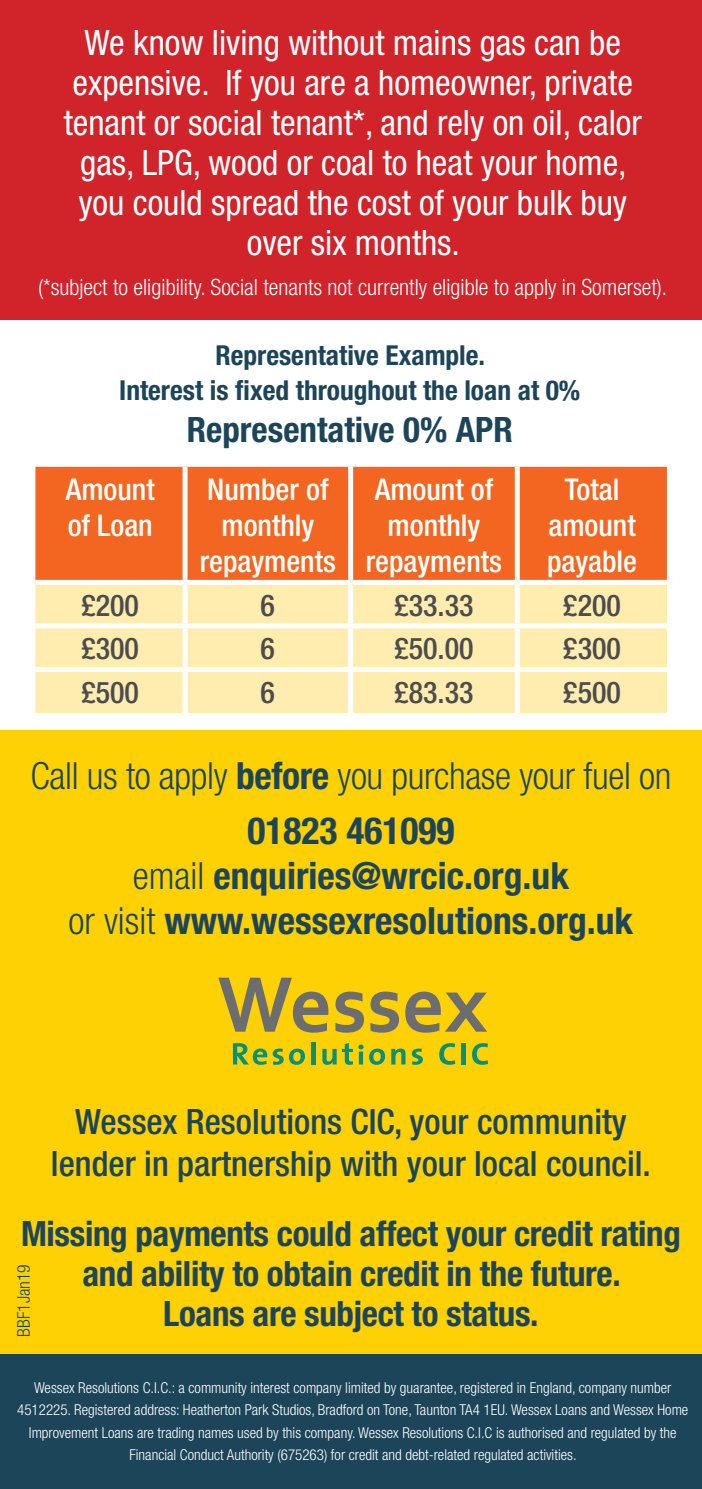
<style>
.page{position:relative;width:702px;height:1489px;background:#fff}
.page>*{position:absolute;margin:0;border:0;box-sizing:border-box;transform-origin:0 0}
.t1{font:700 condensed 37.5px "Helvetica Neue";color:#1d455a}
.t2{font:300 condensed 37.5px "Helvetica Neue";letter-spacing:-.01em;color:#1d455a}
.t3{font:condensed 35px/40px "Helvetica Neue";color:#fff;text-align:center}
.t4{font:700 condensed 35px/40px "Helvetica Neue";letter-spacing:-.01em;color:#1d455a;text-align:center}
.t5{font:500 condensed 35px "Helvetica Neue";color:#1d455a}
.t6{font:500 condensed 30px/36px "Helvetica Neue";color:#fff;text-align:center}
.t7{font:500 condensed 30px "Helvetica Neue";color:#4b4c4d}
.t8{font:700 condensed 27.5px "Helvetica Neue";color:#1d455a}
.t9{font:300 condensed 22.5px "Helvetica Neue";color:#fff}
.t10{font:300 condensed 17.5px "Helvetica Neue";color:#1d455a}
.t11{font:300 condensed 15px/22.5px "Helvetica Neue";color:#fff;text-align:center}
.s1{font-weight:700}
.s2{font-weight:300}
</style>
<div class="page">
<div style="left:0;top:1354px;width:702px;height:134px;background:#1d455a"></div>
<div style="left:0;top:0;width:702px;height:319px;background:#d1232a"></div>
<div style="left:0;top:730px;width:702px;height:624px;background:#fed105"></div>
<div style="left:35px;top:467px;width:632px;height:113px;background:#f36621"></div>
<div style="left:35px;top:585px;width:632px;height:128px;background:#ffecaf"></div>
<div style="left:182px;top:467px;width:5px;height:113px;background:#fff"></div>
<div style="left:348px;top:467px;width:5px;height:113px;background:#fff"></div>
<div style="left:514px;top:467px;width:5px;height:113px;background:#fff"></div>
<div style="left:182px;top:585px;width:5px;height:38px;background:#fff"></div>
<div style="left:348px;top:585px;width:5px;height:38px;background:#fff"></div>
<div style="left:514px;top:585px;width:5px;height:38px;background:#fff"></div>
<div style="left:182px;top:628px;width:5px;height:39px;background:#fff"></div>
<div style="left:348px;top:628px;width:5px;height:39px;background:#fff"></div>
<div style="left:514px;top:628px;width:5px;height:39px;background:#fff"></div>
<div style="left:182px;top:672px;width:5px;height:41px;background:#fff"></div>
<div style="left:348px;top:672px;width:5px;height:41px;background:#fff"></div>
<div style="left:514px;top:672px;width:5px;height:41px;background:#fff"></div>
<div style="left:35px;top:623px;width:150px;height:5px;background:#fff"></div>
<div style="left:185px;top:623px;width:165px;height:5px;background:#fff"></div>
<div style="left:350px;top:623px;width:167px;height:5px;background:#fff"></div>
<div style="left:517px;top:623px;width:150px;height:5px;background:#fff"></div>
<div style="left:35px;top:667px;width:150px;height:5px;background:#fff"></div>
<div style="left:185px;top:667px;width:165px;height:5px;background:#fff"></div>
<div style="left:350px;top:667px;width:167px;height:5px;background:#fff"></div>
<div style="left:517px;top:667px;width:150px;height:5px;background:#fff"></div>
<svg style="left:218px;top:977px;width:110px;height:55px"></svg>
<svg style="left:335px;top:991px;width:29px;height:41px"></svg>
<svg style="left:370px;top:991px;width:29px;height:41px"></svg>
<svg style="left:405px;top:991px;width:82px;height:41px"></svg>
<svg style="left:233px;top:1043px;width:34px;height:21px"></svg>
<svg style="left:273px;top:1048px;width:32px;height:16px"></svg>
<hr style="left:311px;top:1041px;width:4px;height:23px;background:#079076">
<svg style="left:322px;top:1048px;width:14px;height:16px"></svg>
<svg style="left:342px;top:1043px;width:21px;height:21px"></svg>
<svg style="left:369px;top:1048px;width:16px;height:16px"></svg>
<svg style="left:391px;top:1048px;width:14px;height:16px"></svg>
<svg style="left:412px;top:1048px;width:11px;height:16px"></svg>
<svg style="left:439px;top:1043px;width:16px;height:21px"></svg>
<hr style="left:461px;top:1043px;width:4px;height:21px;background:#079076">
<svg style="left:472px;top:1043px;width:16px;height:21px"></svg>
<p class="t3" style="left:64px;top:23px;width:579px">We know living without mains gas can be expensive. If you are a homeowner, private tenant or social tenant*, and rely on oil, calor gas, LPG, wood or coal to heat your home,</p>
<p class="t3" style="left:78px;top:183px;width:550px">you could spread the cost of your bulk buy</p>
<p class="t3" style="left:247px;top:223px;width:214px">over six months.</p>
<p class="t9" style="left:38px;top:274px;width:630px">(*subject to eligibility. Social tenants not currently eligible to apply in Somerset).</p>
<p class="t8" style="left:215px;top:338px;width:271px">Representative Example.</p>
<p class="t8" style="left:119px;top:373px;width:462px">Interest is fixed throughout the loan at 0%</p>
<p class="t4" style="left:187px;top:409px;width:327px">Representative 0% APR</p>
<p class="t6" style="left:66px;top:471px;width:90px;text-align:left">Amount of Loan</p>
<p class="t6" style="left:200px;top:471px;width:137px">Number of monthly repayments</p>
<p class="t6" style="left:375px;top:471px;width:120px">Amount of monthly</p>
<p class="t6" style="left:366px;top:543px;width:137px">repayments</p>
<p class="t6" style="left:547px;top:471px;width:91px">Total amount payable</p>
<p class="t7" style="left:81px;top:587px;width:59px">£200</p>
<p class="t7" style="left:260px;top:587px;width:16px">6</p>
<p class="t7" style="left:394px;top:587px;width:81px">£33.33</p>
<p class="t7" style="left:563px;top:587px;width:59px">£200</p>
<p class="t7" style="left:81px;top:631px;width:59px">£300</p>
<p class="t7" style="left:260px;top:631px;width:16px">6</p>
<p class="t7" style="left:394px;top:631px;width:81px">£50.00</p>
<p class="t7" style="left:563px;top:631px;width:59px">£300</p>
<p class="t7" style="left:81px;top:674px;width:59px">£500</p>
<p class="t7" style="left:260px;top:674px;width:16px">6</p>
<p class="t7" style="left:394px;top:674px;width:81px">£83.33</p>
<p class="t7" style="left:563px;top:674px;width:59px">£500</p>
<p class="t2" style="left:30px;top:754px;width:642px">Call us to apply <span class="s1">before</span> you purchase your fuel on</p>
<p class="t1" style="left:247px;top:807px;width:208px">01823 461099</p>
<p class="t1" style="left:133px;top:852px;width:437px"><span class="s2">email</span> enquiries@wrcic.org.uk</p>
<p class="t1" style="left:69px;top:897px;width:566px"><span class="s2">or visit</span> www.wessexresolutions.org.uk</p>
<p class="t5" style="left:75px;top:1100px;width:553px">Wessex Resolutions CIC, your community</p>
<p class="t5" style="left:51px;top:1142px;width:601px">lender in partnership with your local council.</p>
<p class="t4" style="left:21px;top:1212px;width:661px">Missing payments could affect your credit rating and ability to obtain credit in the future.</p>
<p class="t4" style="left:163px;top:1292px;width:377px">Loans are subject to status.</p>
<p class="t10" style="left:14px;top:1336px;width:74px;rotate:-90deg">BBF1Jan19</p>
<p class="t11" style="left:17px;top:1375px;width:672px">Wessex Resolutions C.I.C.: a community interest company limited by guarantee, registered in England, company number 4512225. Registered address: Heatherton Park Studios, Bradford on Tone, Taunton TA4 1EU. Wessex Loans and Wessex Home Improvement Loans are trading names used by this company. Wessex Resolutions C.I.C is authorised and regulated by the Financial Conduct Authority (675263) for credit and debt-related regulated activities.</p>
</div>
